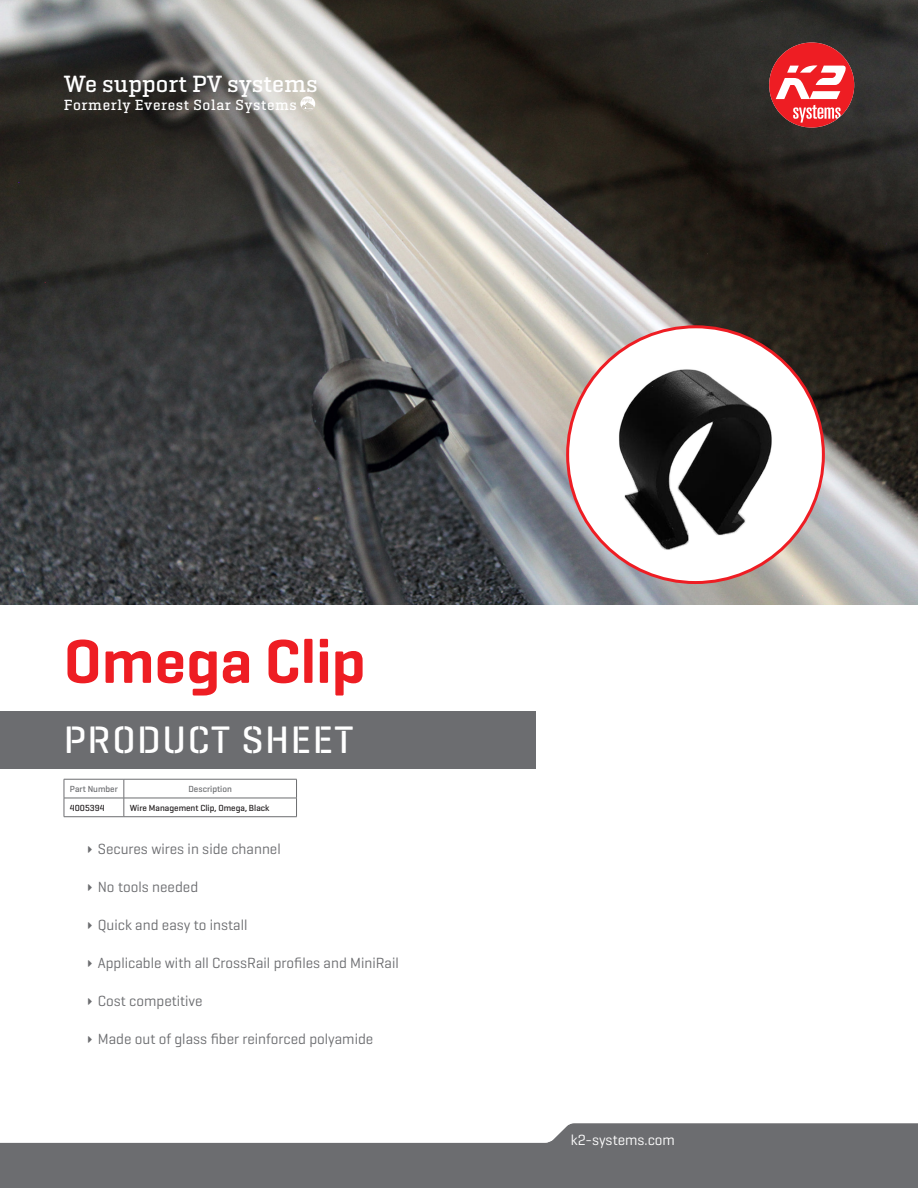
<style>
.page{position:relative;width:918px;height:1188px;background:#fff}
.page>*{position:absolute;margin:0;border:0;box-sizing:border-box;transform-origin:0 0}
.Title_H3{font:600 63px "K2 Geogrotesque";color:#ee1d23}
.Title_H2{font:500 39px "K2 Geogrotesque Stencil B";letter-spacing:.04em;color:#fff}
.t1{font:500 24px "K2 Geogrotesque Slab";color:#fff}
.t2{font:15px "K2 Geogrotesque";color:#6c6d70}
.t3{font:500 15px "K2 Geogrotesque Slab";letter-spacing:.04em;color:#fff}
.t4{font:15px "K2 Geogrotesque";color:#fff}
.Basics{font:500 9px "K2 Geogrotesque";color:#231f20}
.Basics-2{font:500 9px "K2 Geogrotesque";color:#6c6d70}
</style>
<div class="page">
<img style="left:0;top:0;width:917px;height:605px">
<hr style="left:64px;top:779px;width:60px;height:1px;background:#6c6d70">
<hr style="left:124px;top:779px;width:173px;height:1px;background:#6c6d70">
<hr style="left:64px;top:798px;width:60px;height:1px;background:#6c6d70">
<svg style="left:64px;top:779px;width:1px;height:37px"></svg>
<hr style="left:124px;top:798px;width:173px;height:1px;background:#6c6d70">
<svg style="left:124px;top:779px;width:1px;height:37px"></svg>
<svg style="left:296px;top:779px;width:1px;height:37px"></svg>
<hr style="left:64px;top:816px;width:60px;height:1px;background:#6c6d70">
<hr style="left:124px;top:816px;width:173px;height:1px;background:#6c6d70">
<div style="left:0;top:1144px;width:918px;height:44px;background:#6c6d70"></div>
<svg style="left:769px;top:43px;width:85px;height:85px;background:#c94d50"></svg>
<svg style="left:300px;top:96px;width:15px;height:15px"></svg>
<div style="left:0;top:712px;width:536px;height:57px;background:#6c6d70"></div>
<svg style="left:0;top:1123px;width:918px;height:21px"></svg>
<img style="left:568px;top:327px;width:255px;height:256px;border-radius:128px">
<h3 class="t1" style="left:64px;top:69px;width:255px">We support PV systems</h3>
<p class="t3" style="left:64px;top:96px;width:235px">Formerly Everest Solar Systems</p>
<p class="Title_H3" style="left:64px;top:622px;width:304px">Omega Clip</p>
<p class="Title_H2" style="left:64px;top:715px;width:291px">PRODUCT SHEET</p>
<p class="Basics-2" style="left:70px;top:783px;width:49px">Part Number</p>
<p class="Basics-2" style="left:188px;top:783px;width:45px">Description</p>
<p class="Basics" style="left:70px;top:802px;width:36px">4005394</p>
<p class="Basics" style="left:130px;top:802px;width:141px">Wire Management Clip, Omega, Black</p>
<p class="t2" style="left:98px;top:840px;width:184px">Secures wires in side channel</p>
<p class="t2" style="left:98px;top:878px;width:102px">No tools needed</p>
<p class="t2" style="left:98px;top:916px;width:151px">Quick and easy to install</p>
<p class="t2" style="left:98px;top:954px;width:303px">Applicable with all CrossRail profiles and MiniRail</p>
<p class="t2" style="left:98px;top:992px;width:106px">Cost competitive</p>
<p class="t2" style="left:98px;top:1030px;width:277px">Made out of glass fiber reinforced polyamide</p>
<p class="t4" style="left:571px;top:1131px;width:106px">k2-systems.com</p>
</div>
